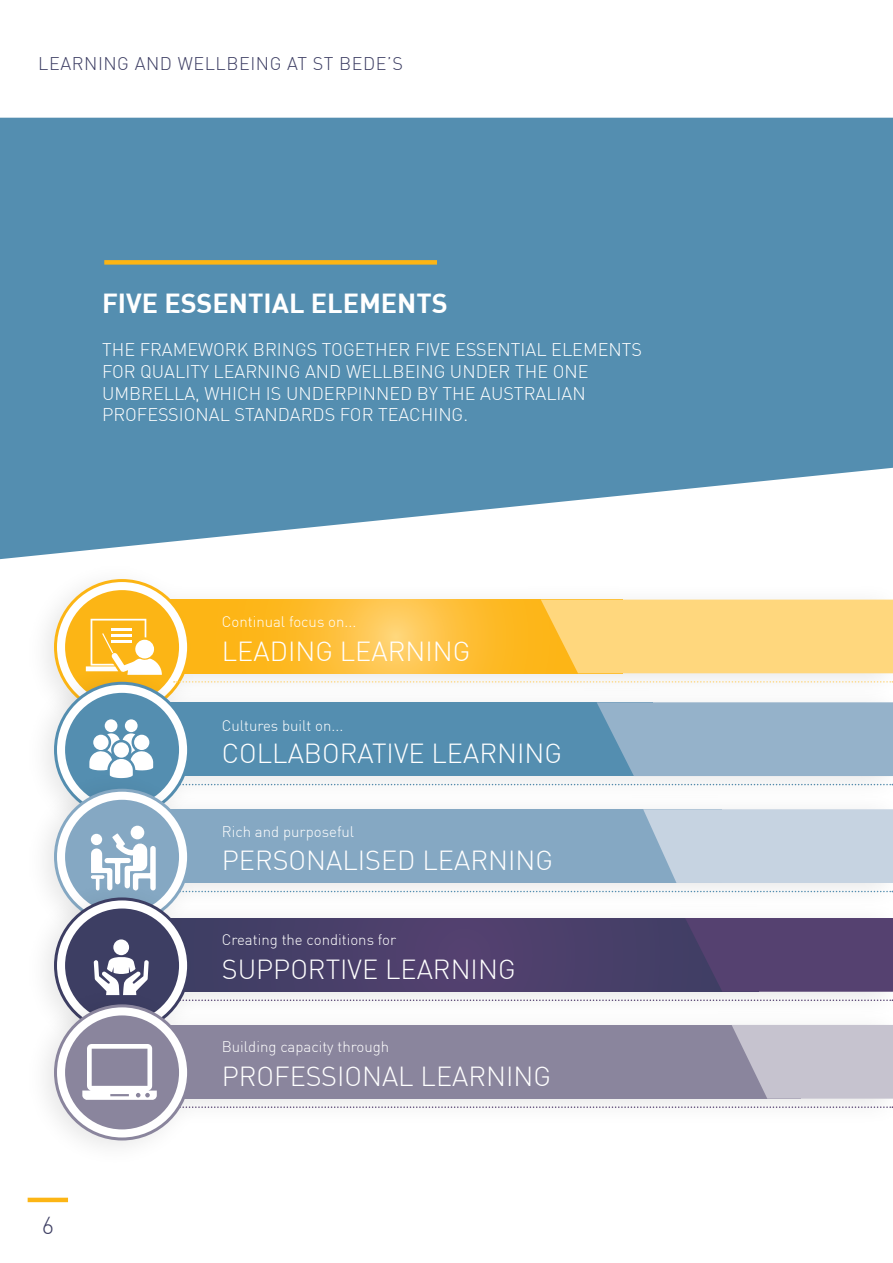
<style>
.page{position:relative;width:893px;height:1263px;background:#fff}
.page>*{position:absolute;margin:0;border:0;box-sizing:border-box;transform-origin:0 0}
.t1{font:300 27px "DIN";color:#fff}
.t2{font:700 27px "DIN";color:#fff}
.t3{font:300 24px "DIN";color:#3d3e63}
.t4{font:300 18px/21.6px "DIN";color:#fff}
.t5{font:300 18px "DIN";letter-spacing:.03em;color:#3d3e63}
.t6{font:300 15px "DIN";color:#fff}
</style>
<div class="page">
<svg style="left:0;top:118px;width:893px;height:441px;background:#6599b8"></svg>
<svg style="left:170px;top:600px;width:371px;height:63px;background:#fdbd32"></svg>
<div style="left:541px;top:600px;width:352px;height:63px;background:#ffd77d"></div>
<svg style="left:55px;top:580px;width:134px;height:134px"></svg>
<div style="left:65px;top:590px;width:114px;height:114px;background:#fcb515;border-radius:50%"></div>
<svg style="left:90px;top:619px;width:67px;height:44px"></svg>
<hr style="left:111px;top:629px;width:20px;height:2px;background:#fff">
<hr style="left:111px;top:635px;width:20px;height:2px;background:#fff">
<hr style="left:111px;top:641px;width:20px;height:2px;background:#fff">
<svg style="left:102px;top:633px;width:11px;height:20px"></svg>
<div style="left:23px;top:663px;width:870px;height:182px;background:#000;opacity:.1"></div>
<div style="left:169px;top:702px;width:484px;height:74px;background:#548eb0"></div>
<svg style="left:597px;top:702px;width:296px;height:67px;background:#91b0c8"></svg>
<svg style="left:55px;top:683px;width:134px;height:133px;fill:#fff"></svg>
<div style="left:65px;top:693px;width:114px;height:114px;background:#548eb0;border-radius:50%"></div>
<div style="left:125px;top:719px;width:13px;height:13px;background:#fff;border-radius:50%"></div>
<div style="left:105px;top:719px;width:12px;height:13px;background:#fff;border-radius:50%"></div>
<svg style="left:89px;top:733px;width:64px;height:36px"></svg>
<div style="left:23px;top:769px;width:870px;height:183px;background:#000;opacity:.1"></div>
<div style="left:169px;top:809px;width:553px;height:74px;background:#85a8c3"></div>
<svg style="left:643px;top:809px;width:250px;height:69px;background:#c1d0df"></svg>
<svg style="left:55px;top:790px;width:134px;height:133px"></svg>
<div style="left:54px;top:789px;width:136px;height:136px;border:3px solid #85a8c3;border-radius:50%"></div>
<div style="left:65px;top:800px;width:114px;height:114px;background:#85a8c3;border-radius:50%"></div>
<div style="left:131px;top:826px;width:13px;height:13px;background:#fff;border-radius:50%"></div>
<svg style="left:91px;top:833px;width:65px;height:45px"></svg>
<div style="left:23px;top:878px;width:870px;height:183px;background:#000;opacity:.1"></div>
<div style="left:169px;top:918px;width:590px;height:74px;background:#493f6a"></div>
<svg style="left:686px;top:918px;width:207px;height:67px"></svg>
<svg style="left:55px;top:899px;width:134px;height:133px"></svg>
<div style="left:65px;top:908px;width:114px;height:114px;background:#3d3e63;border-radius:50%"></div>
<svg style="left:94px;top:957px;width:55px;height:28px"></svg>
<div style="left:113px;top:939px;width:16px;height:16px;background:#fff;border-radius:50%"></div>
<div style="left:23px;top:985px;width:870px;height:183px;background:#000;opacity:.1"></div>
<svg style="left:179px;top:1106px;width:714px;height:2px"></svg>
<div style="left:169px;top:1025px;width:631px;height:74px;background:#8a859d"></div>
<svg style="left:732px;top:1025px;width:161px;height:74px;background:#bfbcc9"></svg>
<svg style="left:55px;top:1006px;width:134px;height:133px"></svg>
<div style="left:54px;top:1004px;width:136px;height:136px;border:3px solid #8a859d;border-radius:50%"></div>
<div style="left:65px;top:1015px;width:114px;height:114px;background:#8a859d;border-radius:50%"></div>
<svg style="left:82px;top:1044px;width:75px;height:56px"></svg>
<div style="left:104px;top:260px;width:333px;height:5px;background:#fcb515"></div>
<hr style="left:28px;top:1198px;width:40px;height:4px;background:#fcb515">
<p class="t5" style="left:38px;top:53px;width:366px">LEARNING AND WELLBEING AT ST BEDE’S</p>
<h1 class="t2" style="left:102px;top:286px;width:347px">FIVE ESSENTIAL ELEMENTS</h1>
<p class="t4" style="left:102px;top:339px;width:542px">THE FRAMEWORK BRINGS TOGETHER FIVE ESSENTIAL ELEMENTS FOR QUALITY LEARNING AND WELLBEING UNDER THE ONE UMBRELLA, WHICH IS UNDERPINNED BY THE AUSTRALIAN PROFESSIONAL STANDARDS FOR TEACHING.</p>
<p class="t6" style="left:222px;top:612px;width:136px">Continual focus on...</p>
<h1 class="t1" style="left:222px;top:634px;width:250px">LEADING LEARNING</h1>
<p class="t6" style="left:222px;top:716px;width:123px">Cultures built on...</p>
<h1 class="t1" style="left:222px;top:737px;width:342px">COLLABORATIVE LEARNING</h1>
<p class="t6" style="left:222px;top:822px;width:134px">Rich and purposeful</p>
<h1 class="t1" style="left:222px;top:844px;width:333px">PERSONALISED LEARNING</h1>
<p class="t6" style="left:222px;top:931px;width:176px">Creating the conditions for</p>
<h1 class="t1" style="left:222px;top:953px;width:295px">SUPPORTIVE LEARNING</h1>
<p class="t6" style="left:222px;top:1038px;width:169px">Building capacity through</p>
<h2 class="t3" style="left:42px;top:1210px;width:14px">6</h2>
<h1 class="t1" style="left:222px;top:1060px;width:331px">PROFESSIONAL LEARNING</h1>
</div>
